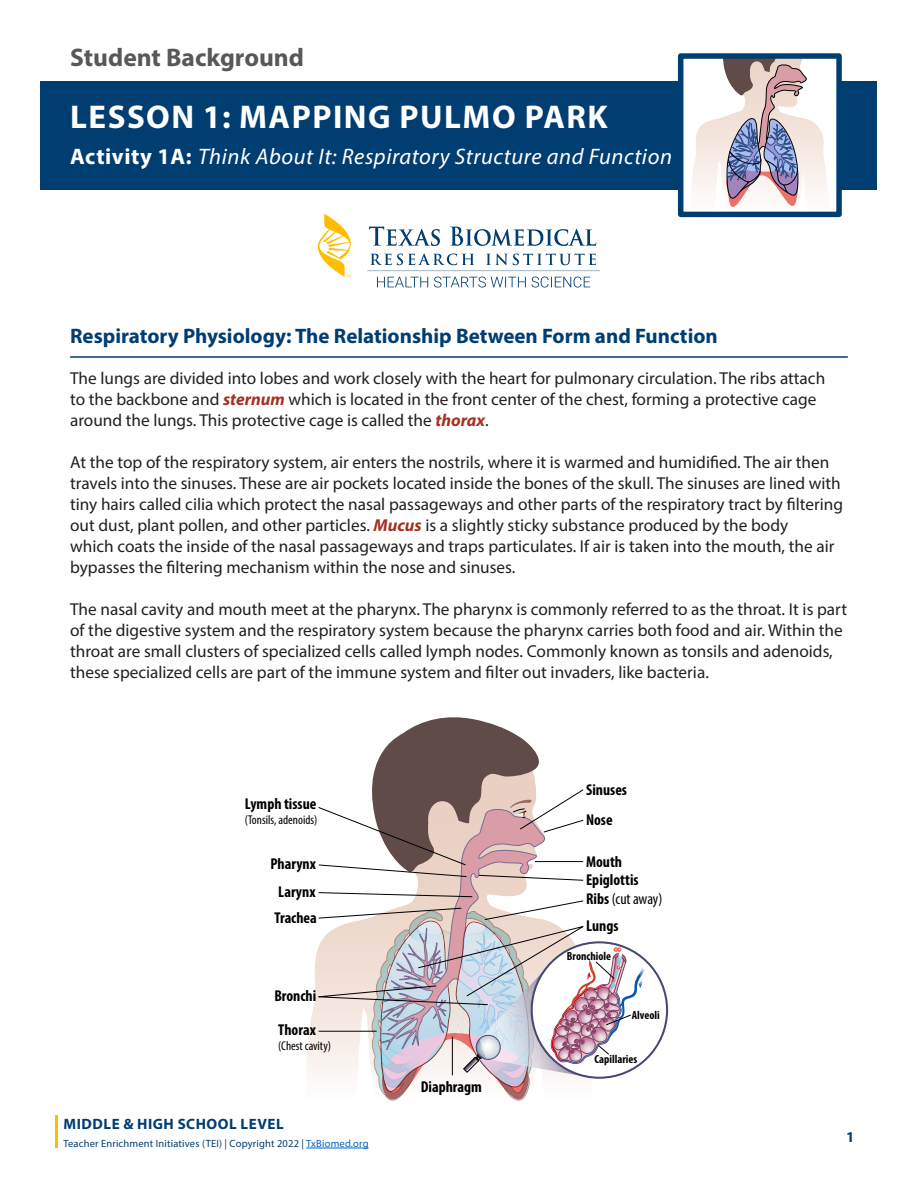
<style>
.page{position:relative;width:918px;height:1188px;background:#fff}
.page>*{position:absolute;margin:0;border:0;box-sizing:border-box;transform-origin:0 0}
.t1{font:700 33px "Myriad Pro";letter-spacing:.045em;color:#fff}
.t2{font:700 25.5px "Myriad Pro";color:#57585a}
.t3{font:italic 22.5px "Myriad Pro";letter-spacing:.025em;color:#fff}
.t4{font:700 21px "Myriad Pro";color:#003d71}
.t5{font:17.25px/21px "Myriad Pro";color:#231f20}
.t6{font:700 condensed 15.75px/28.5px "Myriad Pro";color:#000;text-align:center}
.t7{font:condensed 15.75px "Myriad Pro";letter-spacing:-.01em;color:#000}
.t8{font:700 15px "Myriad Pro";letter-spacing:.035em;color:#003d71}
.t9{font:condensed 12.75px "Myriad Pro";color:#000}
.t10{font:700 condensed 11.85px "Myriad Pro";color:#000}
.t11{font:11.85px "Myriad Pro";color:#000}
.t12{font:10.5px "Myriad Pro";letter-spacing:.015em;color:#003d71}
.s1{font-weight:700;font-style:normal}
.s2{font-weight:700;font-style:italic;color:#a33123}
.s3{color:#0563c1}
.s4{font-weight:700}
</style>
<div class="page">
<div style="left:40px;top:81px;width:838px;height:109px;background:#003d71"></div>
<div style="left:681px;top:56px;width:158px;height:158px;background:#fff"></div>
<svg style="left:692px;top:59px;width:136px;height:148px"></svg>
<div style="left:678px;top:53px;width:164px;height:164px;border:5px solid #003d71"></div>
<hr style="left:306px;top:1148px;width:63px;height:1px;background:#0563c1">
<hr style="left:55px;top:1116px;width:2px;height:32px;background:#ffbd00">
<hr style="left:70px;top:356px;width:778px;height:2px;background:#003d71">
<svg style="left:307px;top:717px;width:339px;height:384px"></svg>
<svg style="left:318px;top:214px;width:282px;height:74px"></svg>
<h2 class="t2" style="left:70px;top:41px;width:235px">Student Background</h2>
<h1 class="t1" style="left:70px;top:95px;width:539px">LESSON 1: MAPPING PULMO PARK</h1>
<h3 class="t3" style="left:70px;top:142px;width:603px"><span class="s1">Activity 1A:</span> Think About It: Respiratory Structure and Function</h3>
<p class="t4" style="left:70px;top:322px;width:649px">Respiratory Physiology: The Relationship Between Form and Function</p>
<p class="t5" style="left:70px;top:367px;width:757px">The lungs are divided into lobes and work closely with the heart for pulmonary circulation. The ribs attach to the backbone and <span class="s2">sternum</span> which is located in the front center of the chest, forming a protective cage around the lungs. This protective cage is called the <span class="s2">thorax</span>.</p>
<p class="t5" style="left:70px;top:451px;width:774px">At the top of the respiratory system, air enters the nostrils, where it is warmed and humidified. The air then travels into the sinuses. These are air pockets located inside the bones of the skull. The sinuses are lined with tiny hairs called cilia which protect the nasal passageways and other parts of the respiratory tract by filtering out dust, plant pollen, and other particles. <span class="s2">Mucus</span> is a slightly sticky substance produced by the body<br>which coats the inside of the nasal passageways and traps particulates. If air is taken into the mouth, the air bypasses the filtering mechanism within the nose and sinuses.</p>
<p class="t5" style="left:70px;top:598px;width:778px">The nasal cavity and mouth meet at the pharynx. The pharynx is commonly referred to as the throat. It is part of the digestive system and the respiratory system because the pharynx carries both food and air. Within the throat are small clusters of specialized cells called lymph nodes. Commonly known as tonsils and adenoids, these specialized cells are part of the immune system and filter out invaders, like bacteria.</p>
<p class="t6" style="left:245px;top:789px;width:73px">Lymph tissue</p>
<p class="t9" style="left:245px;top:812px;width:74px">(Tonsils, adenoids)</p>
<p class="t6" style="left:270px;top:849px;width:47px">Pharynx<br>Larynx</p>
<p class="t6" style="left:274px;top:903px;width:44px">Trachea</p>
<p class="t6" style="left:274px;top:981px;width:43px">Bronchi</p>
<p class="t6" style="left:278px;top:1015px;width:39px">Thorax</p>
<p class="t9" style="left:278px;top:1038px;width:54px">(Chest cavity)</p>
<p class="t8" style="left:64px;top:1114px;width:222px">MIDDLE &amp; HIGH SCHOOL LEVEL</p>
<p class="t12" style="left:64px;top:1137px;width:307px">Teacher Enrichment Initiatives (TEI) | Copyright 2022 | <span class="s3">TxBiomed.org</span></p>
<p class="t11" style="left:461px;top:946px;width:4px">.</p>
<p class="t6" style="left:421px;top:1072px;width:63px">Diaphragm</p>
<p class="t6" style="left:586px;top:775px;width:42px">Sinuses</p>
<p class="t6" style="left:586px;top:805px;width:28px">Nose</p>
<p class="t6" style="left:586px;top:847px;width:38px">Mouth</p>
<p class="t6" style="left:586px;top:865px;width:54px">Epiglottis</p>
<p class="t7" style="left:586px;top:889px;width:78px"><span class="s4">Ribs</span> (cut away)</p>
<p class="t6" style="left:586px;top:912px;width:34px">Lungs</p>
<p class="t10" style="left:567px;top:949px;width:46px">Bronchiole</p>
<p class="t10" style="left:632px;top:1007px;width:29px">Alveoli</p>
<p class="t10" style="left:594px;top:1052px;width:44px">Capillaries</p>
<p class="t8" style="left:846px;top:1127px;width:10px">1</p>
</div>
